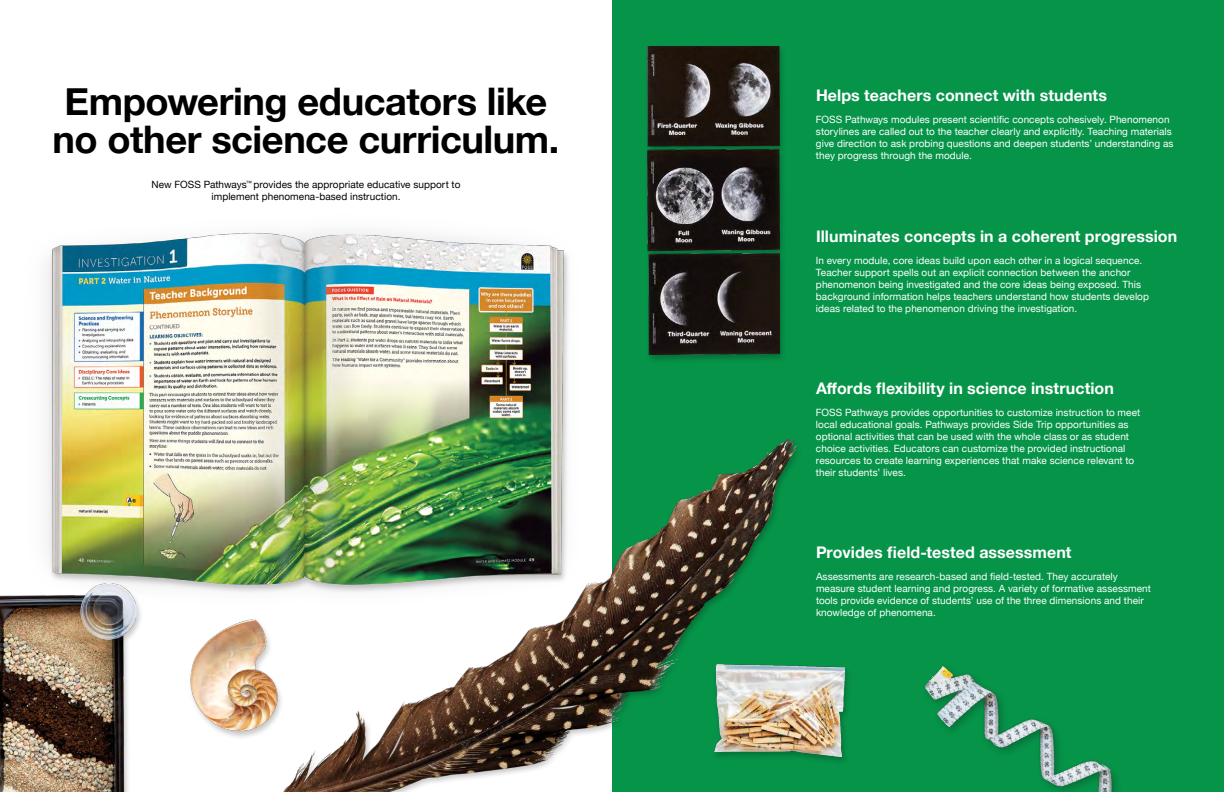
<style>
.page{position:relative;width:1224px;height:792px;background:#fff}
.page>*{position:absolute;margin:0;border:0;box-sizing:border-box;transform-origin:0 0}
.t1{font:700 38px/38px "Helvetica Neue";letter-spacing:-.01em;color:#000;text-align:center}
.t2{font:700 16px "Helvetica Neue";letter-spacing:.005em;color:#fff}
.t3{font:10px/12px "Helvetica Neue";letter-spacing:.005em;color:#fff}
.t4{font:10px/12px "Helvetica Neue";letter-spacing:.005em;color:#000;text-align:center}
</style>
<div class="page">
<img style="left:46px;top:231px;width:523px;height:355px">
<div style="left:612px;top:0;width:612px;height:792px;background:#069449"></div>
<img style="left:157px;top:439px;width:640px;height:353px">
<div style="left:0;top:583px;width:144px;height:209px;background:#fff"></div>
<img style="left:0;top:584px;width:137px;height:208px">
<img style="left:186px;top:620px;width:98px;height:123px">
<div style="left:644px;top:45px;width:143px;height:319px;background:#000;opacity:.22"></div>
<img style="left:648px;top:46px;width:131px;height:309px">
<img style="left:924px;top:665px;width:193px;height:127px">
<div style="left:711px;top:663px;width:141px;height:102px;background:#000;opacity:.22"></div>
<img style="left:714px;top:664px;width:130px;height:92px">
<h1 class="t1" style="left:53px;top:83px;width:508px">Empowering educators like no other science curriculum.</h1>
<h2 class="t2" style="left:816px;top:82px;width:293px">Helps teachers connect with students</h2>
<p class="t3" style="left:816px;top:114px;width:359px">FOSS Pathways modules present scientific concepts cohesively. Phenomenon storylines are called out to the teacher clearly and explicitly. Teaching materials give direction to ask probing questions and deepen students’ understanding as they progress through the module.</p>
<p class="t4" style="left:152px;top:179px;width:310px">New FOSS Pathways<sup>™</sup> provides the appropriate educative support to implement phenomena-based instruction.</p>
<h2 class="t2" style="left:816px;top:223px;width:363px">Illuminates concepts in a coherent progression</h2>
<p class="t3" style="left:816px;top:255px;width:335px">In every module, core ideas build upon each other in a logical sequence.<br>Teacher support spells out an explicit connection between the anchor phenomenon being investigated and the core ideas being exposed. This background information helps teachers understand how students develop ideas related to the phenomenon driving the investigation.</p>
<h2 class="t2" style="left:816px;top:376px;width:299px">Affords flexibility in science instruction</h2>
<p class="t3" style="left:816px;top:407px;width:326px">FOSS Pathways provides opportunities to customize instruction to meet local educational goals. Pathways provides Side Trip opportunities as optional activities that can be used with the whole class or as student choice activities. Educators can customize the provided instructional resources to create learning experiences that make science relevant to their students’ lives.</p>
<h2 class="t2" style="left:816px;top:540px;width:257px">Provides field-tested assessment</h2>
<p class="t3" style="left:816px;top:571px;width:337px">Assessments are research-based and field-tested. They accurately measure student learning and progress. A variety of formative assessment tools provide evidence of students’ use of the three dimensions and their knowledge of phenomena.</p>
</div>
